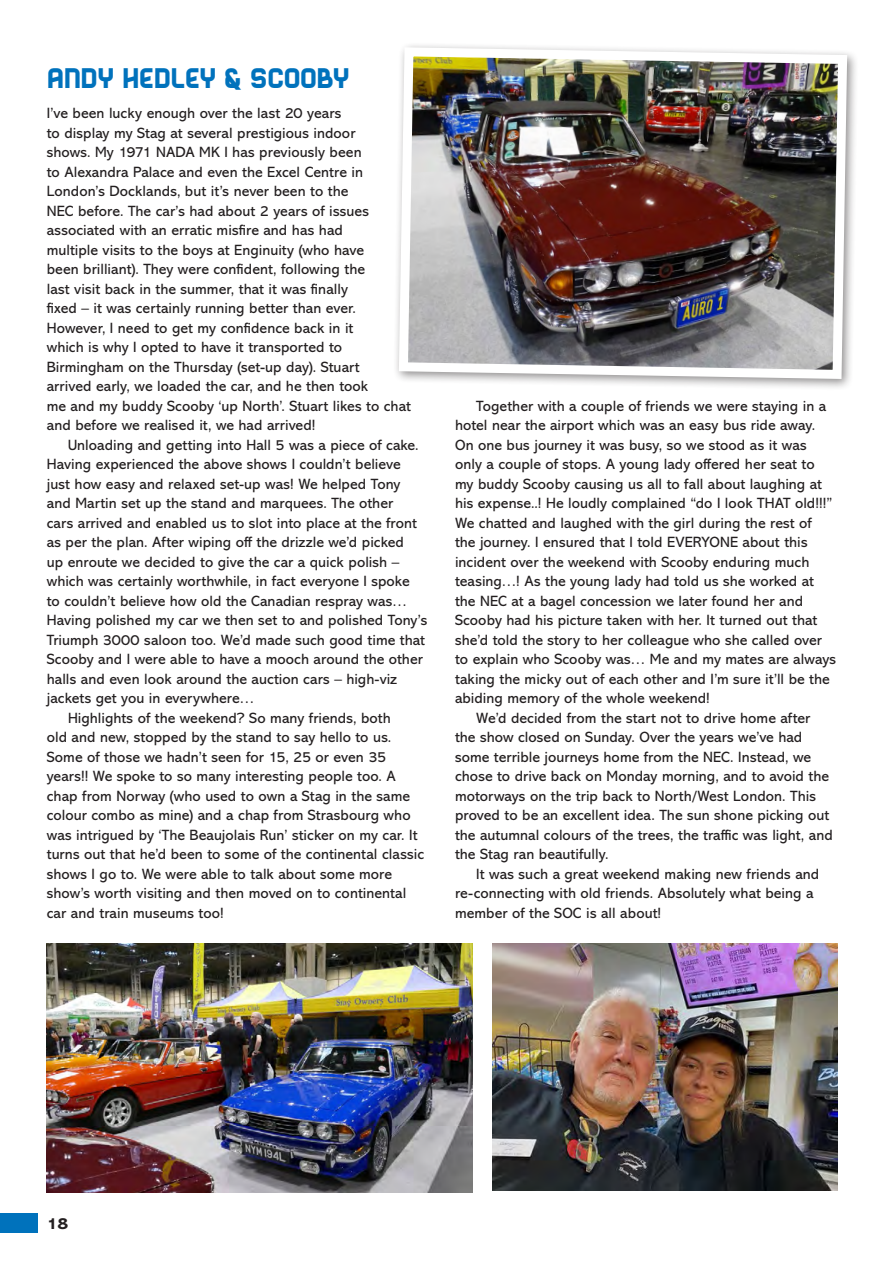
<style>
.page{position:relative;width:893px;height:1263px;background:#fff}
.page>*{position:absolute;margin:0;border:0;box-sizing:border-box;transform-origin:0 0}
.TEXT_-_Body{font:33px "Bender Solid";letter-spacing:-.01em;color:#0072bc}
.t1{font:800 16.5px "Abadi MT Pro";color:#231f20}
.TEXT_-_Body-2{font:15px/19.5px "Abadi MT Pro";letter-spacing:.005em;color:#231f20}
</style>
<div class="page">
<hr style="left:892px;top:0;width:1px;height:638px;background:#bacde9">
<img style="left:493px;top:943px;width:345px;height:248px">
<img style="left:47px;top:943px;width:425px;height:249px">
<div style="left:393px;top:41px;width:466px;height:350px;background:#231f20;opacity:.5"></div>
<img style="left:394px;top:43px;width:458px;height:340px">
<div style="left:0;top:1213px;width:38px;height:20px;background:#0072bc"></div>
<p class="TEXT_-_Body" style="left:47px;top:61px;width:304px">ANDY HEDLEY &amp; SCOOBY</p>
<p class="TEXT_-_Body-2" style="left:47px;top:103px;width:366px">I’ve been lucky enough over the last 20 years<br>to display my Stag at several prestigious indoor<br>shows. My 1971 NADA MK I has previously been<br>to Alexandra Palace and even the Excel Centre in London’s Docklands, but it’s never been to the<br>NEC before. The car’s had about 2 years of issues associated with an erratic misfire and has had<br>multiple visits to the boys at Enginuity (who have<br>been brilliant). They were confident, following the<br>last visit back in the summer, that it was finally<br>fixed – it was certainly running better than ever.<br>However, I need to get my confidence back in it<br>which is why I opted to have it transported to Birmingham on the Thursday (set-up day). Stuart<br>arrived early, we loaded the car, and he then took<br>me and my buddy Scooby ‘up North’. Stuart likes to chat and before we realised it, we had arrived!</p>
<p class="TEXT_-_Body-2" style="left:47px;top:435px;width:382px;text-indent:21px">Unloading and getting into Hall 5 was a piece of cake.<br>Having experienced the above shows I couldn’t believe just how easy and relaxed set-up was! We helped Tony and Martin set up the stand and marquees. The other<br>cars arrived and enabled us to slot into place at the front as per the plan. After wiping off the drizzle we’d picked<br>up enroute we decided to give the car a quick polish – which was certainly worthwhile, in fact everyone I spoke<br>to couldn’t believe how old the Canadian respray was… Having polished my car we then set to and polished Tony’s Triumph 3000 saloon too. We’d made such good time that Scooby and I were able to have a mooch around the other halls and even look around the auction cars – high-viz jackets get you in everywhere…</p>
<p class="TEXT_-_Body-2" style="left:47px;top:708px;width:379px;text-indent:21px">Highlights of the weekend? So many friends, both<br>old and new, stopped by the stand to say hello to us.<br>Some of those we hadn’t seen for 15, 25 or even 35 years!! We spoke to so many interesting people too. A chap from Norway (who used to own a Stag in the same colour combo as mine) and a chap from Strasbourg who was intrigued by ‘The Beaujolais Run’ sticker on my car. It turns out that he’d been to some of the continental classic shows I go to. We were able to talk about some more show’s worth visiting and then moved on to continental car and train museums too!</p>
<p class="TEXT_-_Body-2" style="left:455px;top:396px;width:382px;text-indent:21px">Together with a couple of friends we were staying in a hotel near the airport which was an easy bus ride away.<br>On one bus journey it was busy, so we stood as it was only a couple of stops. A young lady offered her seat to my buddy Scooby causing us all to fall about laughing at his expense..! He loudly complained “do I look THAT old!!!” We chatted and laughed with the girl during the rest of the journey. I ensured that I told EVERYONE about this incident over the weekend with Scooby enduring much teasing…! As the young lady had told us she worked at the NEC at a bagel concession we later found her and Scooby had his picture taken with her. It turned out that she’d told the story to her colleague who she called over to explain who Scooby was… Me and my mates are always taking the micky out of each other and I’m sure it’ll be the abiding memory of the whole weekend!</p>
<p class="TEXT_-_Body-2" style="left:455px;top:708px;width:379px;text-indent:21px">We’d decided from the start not to drive home after the show closed on Sunday. Over the years we’ve had some terrible journeys home from the NEC. Instead, we chose to drive back on Monday morning, and to avoid the motorways on the trip back to North/West London. This proved to be an excellent idea. The sun shone picking out the autumnal colours of the trees, the traffic was light, and the Stag ran beautifully.</p>
<p class="TEXT_-_Body-2" style="left:455px;top:864px;width:366px;text-indent:21px">It was such a great weekend making new friends and re-connecting with old friends. Absolutely what being a member of the SOC is all about!</p>
<p class="t1" style="left:47px;top:1214px;width:23px">18</p>
</div>
